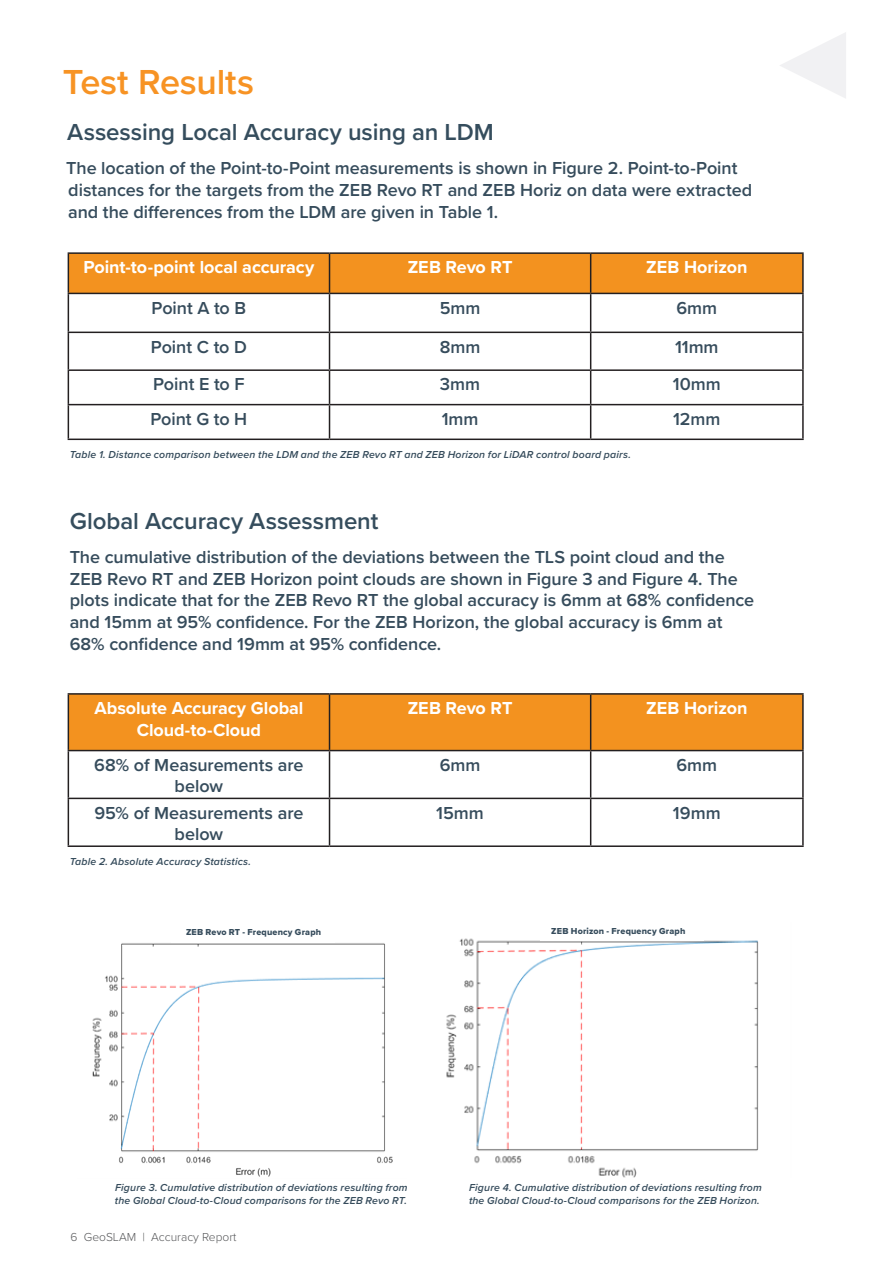
<style>
.page{position:relative;width:893px;height:1263px;background:#fff}
.page>*{position:absolute;margin:0;border:0;box-sizing:border-box;transform-origin:0 0}
.Content_header{font:600 36px "Proxima Nova";letter-spacing:-.005em;color:#f79324}
.t1{font:600 24px "Proxima Nova";letter-spacing:-.005em;color:#354d5d}
.t2{font:600 18px/21.6px "Proxima Nova";letter-spacing:-.005em;color:#364c5c}
.t3{font:700 18px/21.6px "Proxima Nova";letter-spacing:-.005em;color:#fff;text-align:center}
.Content_header-2{font:300 12px "Proxima Nova";color:#57585a}
.t4{font:italic 600 10.5px/12.6px "Proxima Nova";letter-spacing:.015em;color:#364c5c}
.t5{font:9px "Proxima Nova Extrabld";letter-spacing:.02em;color:#364c5c}
</style>
<div class="page">
<svg style="left:780px;top:32px;width:66px;height:66px"></svg>
<div style="left:69px;top:254px;width:733px;height:39px;background:#f3921f"></div>
<hr style="left:68px;top:252px;width:261px;height:2px;background:#231f20">
<hr style="left:68px;top:254px;width:1px;height:39px;background:#231f20">
<hr style="left:329px;top:252px;width:262px;height:2px;background:#231f20">
<hr style="left:329px;top:254px;width:1px;height:39px;background:#231f20">
<hr style="left:591px;top:252px;width:213px;height:2px;background:#231f20">
<hr style="left:590px;top:254px;width:1px;height:39px;background:#231f20">
<hr style="left:802px;top:254px;width:2px;height:39px;background:#231f20">
<hr style="left:68px;top:293px;width:261px;height:1px;background:#231f20">
<hr style="left:68px;top:294px;width:1px;height:38px;background:#231f20">
<hr style="left:329px;top:293px;width:262px;height:1px;background:#231f20">
<hr style="left:329px;top:294px;width:1px;height:38px;background:#231f20">
<hr style="left:591px;top:293px;width:213px;height:1px;background:#231f20">
<hr style="left:590px;top:294px;width:1px;height:38px;background:#231f20">
<hr style="left:802px;top:294px;width:2px;height:38px;background:#231f20">
<hr style="left:68px;top:332px;width:261px;height:1px;background:#231f20">
<hr style="left:68px;top:333px;width:1px;height:36px;background:#231f20">
<hr style="left:329px;top:332px;width:262px;height:1px;background:#231f20">
<hr style="left:329px;top:333px;width:1px;height:36px;background:#231f20">
<hr style="left:591px;top:332px;width:213px;height:1px;background:#231f20">
<hr style="left:590px;top:333px;width:1px;height:36px;background:#231f20">
<hr style="left:802px;top:333px;width:2px;height:36px;background:#231f20">
<hr style="left:68px;top:369px;width:261px;height:2px;background:#231f20">
<hr style="left:68px;top:371px;width:1px;height:33px;background:#231f20">
<hr style="left:329px;top:369px;width:262px;height:2px;background:#231f20">
<hr style="left:329px;top:371px;width:1px;height:33px;background:#231f20">
<hr style="left:591px;top:369px;width:213px;height:2px;background:#231f20">
<hr style="left:590px;top:371px;width:1px;height:33px;background:#231f20">
<hr style="left:802px;top:371px;width:2px;height:33px;background:#231f20">
<hr style="left:68px;top:404px;width:261px;height:1px;background:#231f20">
<hr style="left:68px;top:405px;width:1px;height:34px;background:#231f20">
<hr style="left:329px;top:404px;width:262px;height:1px;background:#231f20">
<hr style="left:329px;top:405px;width:1px;height:34px;background:#231f20">
<hr style="left:591px;top:404px;width:213px;height:1px;background:#231f20">
<hr style="left:590px;top:405px;width:1px;height:34px;background:#231f20">
<hr style="left:802px;top:405px;width:2px;height:34px;background:#231f20">
<hr style="left:68px;top:439px;width:261px;height:1px;background:#231f20">
<hr style="left:329px;top:439px;width:262px;height:1px;background:#231f20">
<hr style="left:591px;top:439px;width:213px;height:1px;background:#231f20">
<div style="left:69px;top:695px;width:733px;height:55px;background:#f3921f"></div>
<hr style="left:68px;top:693px;width:261px;height:2px;background:#231f20">
<hr style="left:68px;top:695px;width:1px;height:55px;background:#231f20">
<hr style="left:329px;top:693px;width:262px;height:2px;background:#231f20">
<hr style="left:329px;top:695px;width:1px;height:55px;background:#231f20">
<hr style="left:591px;top:693px;width:213px;height:2px;background:#231f20">
<hr style="left:590px;top:695px;width:1px;height:55px;background:#231f20">
<hr style="left:802px;top:695px;width:2px;height:55px;background:#231f20">
<hr style="left:68px;top:750px;width:261px;height:1px;background:#231f20">
<hr style="left:68px;top:751px;width:1px;height:47px;background:#231f20">
<hr style="left:329px;top:750px;width:262px;height:1px;background:#231f20">
<hr style="left:329px;top:751px;width:1px;height:47px;background:#231f20">
<hr style="left:591px;top:750px;width:213px;height:1px;background:#231f20">
<hr style="left:590px;top:751px;width:1px;height:47px;background:#231f20">
<hr style="left:802px;top:751px;width:2px;height:47px;background:#231f20">
<hr style="left:68px;top:798px;width:261px;height:1px;background:#231f20">
<hr style="left:68px;top:799px;width:1px;height:46px;background:#231f20">
<hr style="left:329px;top:798px;width:262px;height:1px;background:#231f20">
<hr style="left:329px;top:799px;width:1px;height:46px;background:#231f20">
<hr style="left:591px;top:798px;width:213px;height:1px;background:#231f20">
<hr style="left:590px;top:799px;width:1px;height:46px;background:#231f20">
<hr style="left:802px;top:799px;width:2px;height:46px;background:#231f20">
<hr style="left:68px;top:845px;width:261px;height:2px;background:#231f20">
<hr style="left:329px;top:845px;width:262px;height:2px;background:#231f20">
<hr style="left:591px;top:845px;width:213px;height:2px;background:#231f20">
<img style="left:92px;top:943px;width:301px;height:234px">
<img style="left:446px;top:938px;width:313px;height:239px">
<div style="left:540px;top:921px;width:163px;height:20px;background:#fff"></div>
<p class="Content_header" style="left:63px;top:55px;width:193px">Test Results</p>
<p class="t1" style="left:67px;top:114px;width:428px">Assessing Local Accuracy using an LDM</p>
<p class="t2" style="left:66px;top:157px;width:687px">The location of the Point-to-Point measurements is shown in Figure 2. Point-to-Point distances for the targets from the ZEB Revo RT and ZEB Horiz on data were extracted and the differences from the LDM are given in Table 1.</p>
<p class="t3" style="left:84px;top:256px;width:232px">Point-to-point local accuracy</p>
<p class="t3" style="left:408px;top:256px;width:106px">ZEB Revo RT</p>
<p class="t3" style="left:646px;top:256px;width:103px">ZEB Horizon</p>
<p class="t2" style="left:152px;top:296px;width:96px">Point A to B</p>
<p class="t2" style="left:440px;top:296px;width:42px">5mm</p>
<p class="t2" style="left:676px;top:296px;width:42px">6mm</p>
<p class="t2" style="left:151px;top:335px;width:97px">Point C to D</p>
<p class="t2" style="left:440px;top:335px;width:42px">8mm</p>
<p class="t2" style="left:675px;top:335px;width:45px">11mm</p>
<p class="t2" style="left:153px;top:373px;width:93px">Point E to F</p>
<p class="t2" style="left:440px;top:373px;width:42px">3mm</p>
<p class="t2" style="left:673px;top:373px;width:50px">10mm</p>
<p class="t2" style="left:151px;top:407px;width:98px">Point G to H</p>
<p class="t2" style="left:442px;top:407px;width:38px">1mm</p>
<p class="t2" style="left:673px;top:407px;width:49px">12mm</p>
<p class="t4" style="left:70px;top:448px;width:563px">Table 1. Distance comparison between the LDM and the ZEB Revo RT and ZEB Horizon for LiDAR control board pairs.</p>
<p class="t1" style="left:70px;top:503px;width:310px">Global Accuracy Assessment</p>
<p class="t2" style="left:70px;top:546px;width:686px">The cumulative distribution of the deviations between the TLS point cloud and the ZEB Revo RT and ZEB Horizon point clouds are shown in Figure 3 and Figure 4. The plots indicate that for the ZEB Revo RT the global accuracy is 6mm at 68% confidence and 15mm at 95% confidence. For the ZEB Horizon, the global accuracy is 6mm at 68% confidence and 19mm at 95% confidence.</p>
<p class="t3" style="left:94px;top:697px;width:210px">Absolute Accuracy Global<br>Cloud-to-Cloud</p>
<p class="t3" style="left:408px;top:697px;width:106px">ZEB Revo RT</p>
<p class="t3" style="left:646px;top:697px;width:103px">ZEB Horizon</p>
<p class="t2" style="left:94px;top:753px;width:211px;text-align:center">68% of Measurements are below</p>
<p class="t2" style="left:440px;top:753px;width:42px">6mm</p>
<p class="t2" style="left:676px;top:753px;width:42px">6mm</p>
<p class="t2" style="left:94px;top:801px;width:211px;text-align:center">95% of Measurements are below</p>
<p class="t2" style="left:436px;top:801px;width:49px">15mm</p>
<p class="t2" style="left:673px;top:801px;width:49px">19mm</p>
<p class="t4" style="left:70px;top:855px;width:183px">Table 2. Absolute Accuracy Statistics.</p>
<p class="t5" style="left:186px;top:925px;width:137px">ZEB Revo RT - Frequency Graph</p>
<p class="t5" style="left:551px;top:924px;width:136px">ZEB Horizon - Frequency Graph</p>
<p class="t4" style="left:115px;top:1181px;width:294px">Figure 3. Cumulative distribution of deviations resulting from the Global Cloud-to-Cloud comparisons for the ZEB Revo RT.</p>
<p class="t4" style="left:469px;top:1181px;width:294px">Figure 4. Cumulative distribution of deviations resulting from the Global Cloud-to-Cloud comparisons for the ZEB Horizon.</p>
<p class="Content_header-2" style="left:71px;top:1228px;width:167px">6 GeoSLAM | Accuracy Report</p>
</div>
